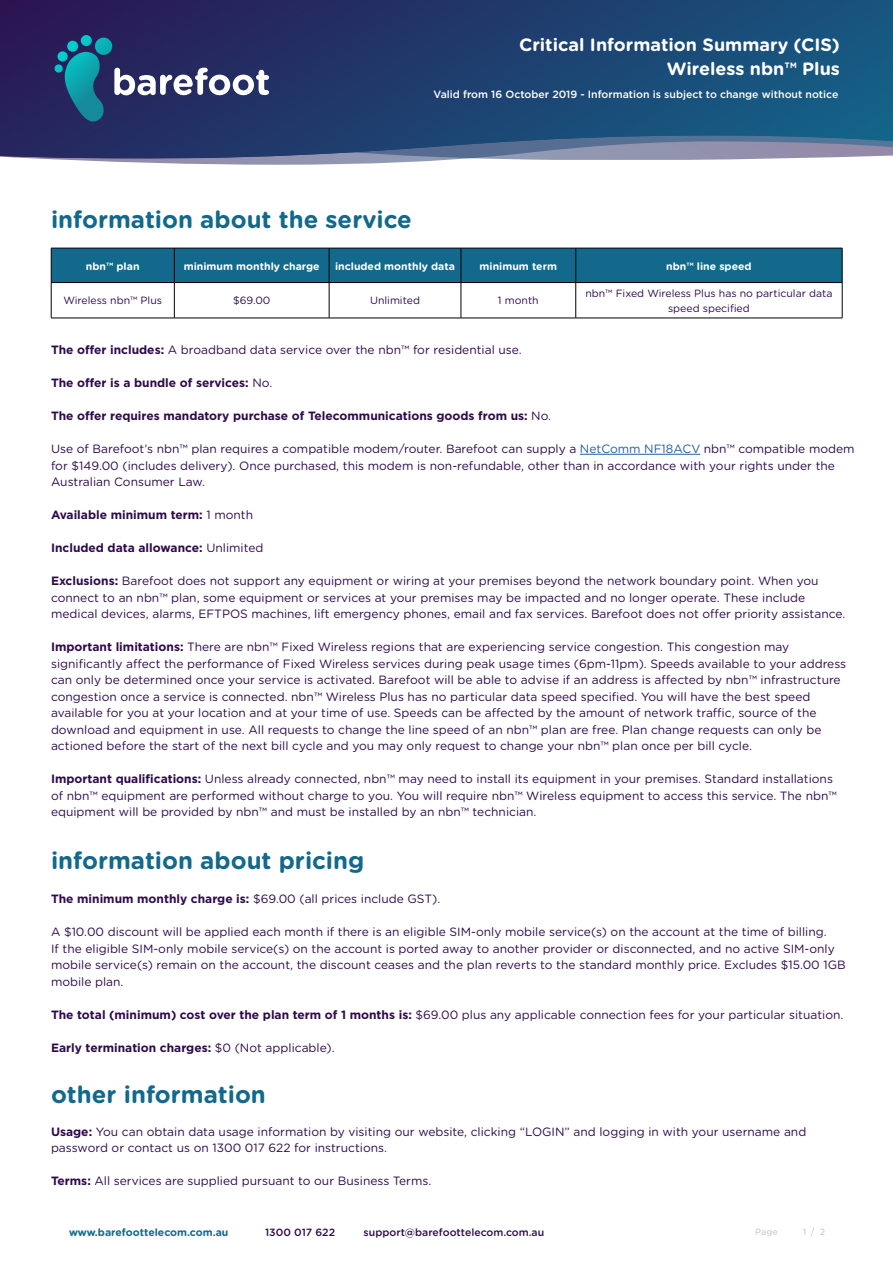
<style>
.page{position:relative;width:893px;height:1263px;background:#fff}
.page>*{position:absolute;margin:0;border:0;box-sizing:border-box;transform-origin:0 0}
.t1{font:700 24px "Gotham Rounded";color:#12698c}
.t2{font:700 17.85px/24px "Gotham Rounded";color:#fff;text-align:right}
.t3{font:12px/16.5px "Gotham Rounded";color:#2e0a4a}
.t4{font:700 12px "Gotham";color:#2e0a4a}
.t5{font:10.5px/15px "Gotham Rounded";color:#2e0a4a;text-align:center}
.t6{font:700 10.5px "Gotham Rounded";color:#fff}
.t7{font:500 10.5px "Gotham";color:#fff}
.t8{font:500 10.5px "Gotham Rounded";color:#2e0a4a}
.t9{font:700 10.5px "Gotham Rounded";color:#12698c}
.t10{font:500 9px "Gotham Rounded";color:#d1d3d4}
.s1{font-family:"Gotham";font-weight:700}
.s2{font-family:"Gotham Rounded";font-weight:400}
.s3{color:#215e9e}
</style>
<div class="page">
<svg style="left:27px;top:158px;width:766px;height:7px"></svg>
<svg style="left:0;top:0;width:893px;height:158px;background:#254271"></svg>
<svg style="left:810px;top:1227px;width:4px;height:10px"></svg>
<svg style="left:114px;top:68px;width:155px;height:27px"></svg>
<div style="left:95px;top:38px;width:17px;height:17px;background:#0babb3;border-radius:9px"></div>
<svg style="left:55px;top:35px;width:50px;height:93px;background:#196384"></svg>
<hr style="left:580px;top:454px;width:120px;height:1px;background:#215e9e">
<div style="left:52px;top:249px;width:790px;height:33px;background:#12698c"></div>
<hr style="left:51px;top:248px;width:123px;height:1px;background:#000">
<hr style="left:51px;top:248px;width:1px;height:34px;background:#000">
<hr style="left:174px;top:248px;width:155px;height:1px;background:#000">
<hr style="left:174px;top:248px;width:1px;height:34px;background:#000">
<hr style="left:329px;top:248px;width:132px;height:1px;background:#000">
<hr style="left:329px;top:248px;width:1px;height:34px;background:#000">
<hr style="left:461px;top:248px;width:115px;height:1px;background:#000">
<hr style="left:461px;top:248px;width:1px;height:34px;background:#000">
<hr style="left:576px;top:248px;width:266px;height:1px;background:#000">
<hr style="left:575px;top:248px;width:1px;height:34px;background:#000">
<hr style="left:842px;top:248px;width:1px;height:34px;background:#000">
<hr style="left:51px;top:282px;width:123px;height:1px;background:#000">
<hr style="left:51px;top:283px;width:1px;height:35px;background:#000">
<hr style="left:174px;top:282px;width:155px;height:1px;background:#000">
<hr style="left:174px;top:283px;width:1px;height:35px;background:#000">
<hr style="left:329px;top:282px;width:132px;height:1px;background:#000">
<hr style="left:329px;top:283px;width:1px;height:35px;background:#000">
<hr style="left:461px;top:282px;width:115px;height:1px;background:#000">
<hr style="left:461px;top:283px;width:1px;height:35px;background:#000">
<hr style="left:576px;top:282px;width:266px;height:1px;background:#000">
<hr style="left:575px;top:283px;width:1px;height:35px;background:#000">
<hr style="left:842px;top:283px;width:1px;height:35px;background:#000">
<hr style="left:51px;top:318px;width:123px;height:1px;background:#000">
<hr style="left:174px;top:318px;width:155px;height:1px;background:#000">
<hr style="left:329px;top:318px;width:132px;height:1px;background:#000">
<hr style="left:461px;top:318px;width:115px;height:1px;background:#000">
<hr style="left:576px;top:318px;width:266px;height:1px;background:#000">
<h2 class="t2" style="left:519px;top:31px;width:322px">Critical Information Summary (CIS)<br>Wireless nbn™ Plus</h2>
<p class="t7" style="left:434px;top:88px;width:406px">Valid from 16 October 2019 - Information is subject to change without notice</p>
<h1 class="t1" style="left:51px;top:202px;width:362px">information about the service</h1>
<p class="t6" style="left:86px;top:258px;width:55px">nbn™ plan</p>
<p class="t6" style="left:184px;top:258px;width:137px">minimum monthly charge</p>
<p class="t6" style="left:335px;top:258px;width:121px">included monthly data</p>
<p class="t6" style="left:480px;top:258px;width:79px">minimum term</p>
<p class="t6" style="left:666px;top:258px;width:87px">nbn™ line speed</p>
<p class="t5" style="left:63px;top:293px;width:100px">Wireless nbn™ Plus</p>
<p class="t5" style="left:233px;top:293px;width:39px">$69.00</p>
<p class="t5" style="left:370px;top:293px;width:51px">Unlimited</p>
<p class="t5" style="left:498px;top:293px;width:42px">1 month</p>
<p class="t5" style="left:585px;top:285px;width:249px">nbn™ Fixed Wireless Plus has no particular data speed specified</p>
<p class="t3" style="left:51px;top:341px;width:472px"><span class="s1">The offer includes:</span> A broadband data service over the nbn™ for residential use.</p>
<p class="t4" style="left:51px;top:375px;width:223px">The offer is a bundle of services: <span class="s2">No.</span></p>
<p class="t4" style="left:51px;top:408px;width:502px">The offer requires mandatory purchase of Telecommunications goods from us: <span class="s2">No.</span></p>
<p class="t3" style="left:51px;top:440px;width:805px">Use of Barefoot’s nbn™ plan requires a compatible modem/router. Barefoot can supply a <span class="s3">NetComm NF18ACV</span> nbn™ compatible modem for $149.00 (includes delivery). Once purchased, this modem is non-refundable, other than in accordance with your rights under the<br>Australian Consumer Law.</p>
<p class="t4" style="left:51px;top:507px;width:204px">Available minimum term: <span class="s2">1 month</span></p>
<p class="t4" style="left:51px;top:540px;width:214px">Included data allowance: <span class="s2">Unlimited</span></p>
<p class="t3" style="left:51px;top:572px;width:796px"><span class="s1">Exclusions:</span> Barefoot does not support any equipment or wiring at your premises beyond the network boundary point. When you connect to an nbn™ plan, some equipment or services at your premises may be impacted and no longer operate. These include medical devices, alarms, EFTPOS machines, lift emergency phones, email and fax services. Barefoot does not offer priority assistance.</p>
<p class="t3" style="left:51px;top:638px;width:797px"><span class="s1">Important limitations:</span> There are nbn™ Fixed Wireless regions that are experiencing service congestion. This congestion may significantly affect the performance of Fixed Wireless services during peak usage times (6pm-11pm). Speeds available to your address can only be determined once your service is activated. Barefoot will be able to advise if an address is affected by nbn™ infrastructure congestion once a service is connected. nbn™ Wireless Plus has no particular data speed specified. You will have the best speed available for you at your location and at your time of use. Speeds can be affected by the amount of network traffic, source of the download and equipment in use. All requests to change the line speed of an nbn™ plan are free. Plan change requests can only be actioned before the start of the next bill cycle and you may only request to change your nbn™ plan once per bill cycle.</p>
<p class="t3" style="left:51px;top:770px;width:787px"><span class="s1">Important qualifications:</span> Unless already connected, nbn™ may need to install its equipment in your premises. Standard installations of nbn™ equipment are performed without charge to you. You will require nbn™ Wireless equipment to access this service. The nbn™ equipment will be provided by nbn™ and must be installed by an nbn™ technician.</p>
<h1 class="t1" style="left:51px;top:842px;width:315px">information about pricing</h1>
<p class="t3" style="left:51px;top:890px;width:391px"><span class="s1">The minimum monthly charge is:</span> $69.00 (all prices include GST).</p>
<p class="t3" style="left:51px;top:923px;width:796px">A $10.00 discount will be applied each month if there is an eligible SIM-only mobile service(s) on the account at the time of billing.<br>If the eligible SIM-only mobile service(s) on the account is ported away to another provider or disconnected, and no active SIM-only mobile service(s) remain on the account, the discount ceases and the plan reverts to the standard monthly price. Excludes $15.00 1GB mobile plan.</p>
<p class="t3" style="left:51px;top:1005px;width:794px"><span class="s1">The total (minimum) cost over the plan term of 1 months is:</span> $69.00 plus any applicable connection fees for your particular situation.</p>
<p class="t4" style="left:51px;top:1039px;width:285px">Early termination charges: <span class="s2">$0 (Not applicable).</span></p>
<h1 class="t1" style="left:51px;top:1076px;width:216px">other information</h1>
<p class="t3" style="left:51px;top:1122px;width:757px"><span class="s1">Usage:</span> You can obtain data usage information by visiting our website, clicking “LOGIN” and logging in with your username and password or contact us on 1300 017 622 for instructions.</p>
<p class="t3" style="left:51px;top:1172px;width:382px"><span class="s1">Terms:</span> All services are supplied pursuant to our Business Terms.</p>
<p class="t9" style="left:69px;top:1224px;width:161px">www.barefoottelecom.com.au</p>
<p class="t8" style="left:265px;top:1225px;width:72px">1300 017 622</p>
<p class="t8" style="left:364px;top:1225px;width:182px">support@barefoottelecom.com.au</p>
<p class="t10" style="left:755px;top:1225px;width:24px">Page</p>
<p class="t10" style="left:803px;top:1225px;width:5px">1</p>
<p class="t10" style="left:820px;top:1225px;width:7px">2</p>
</div>
